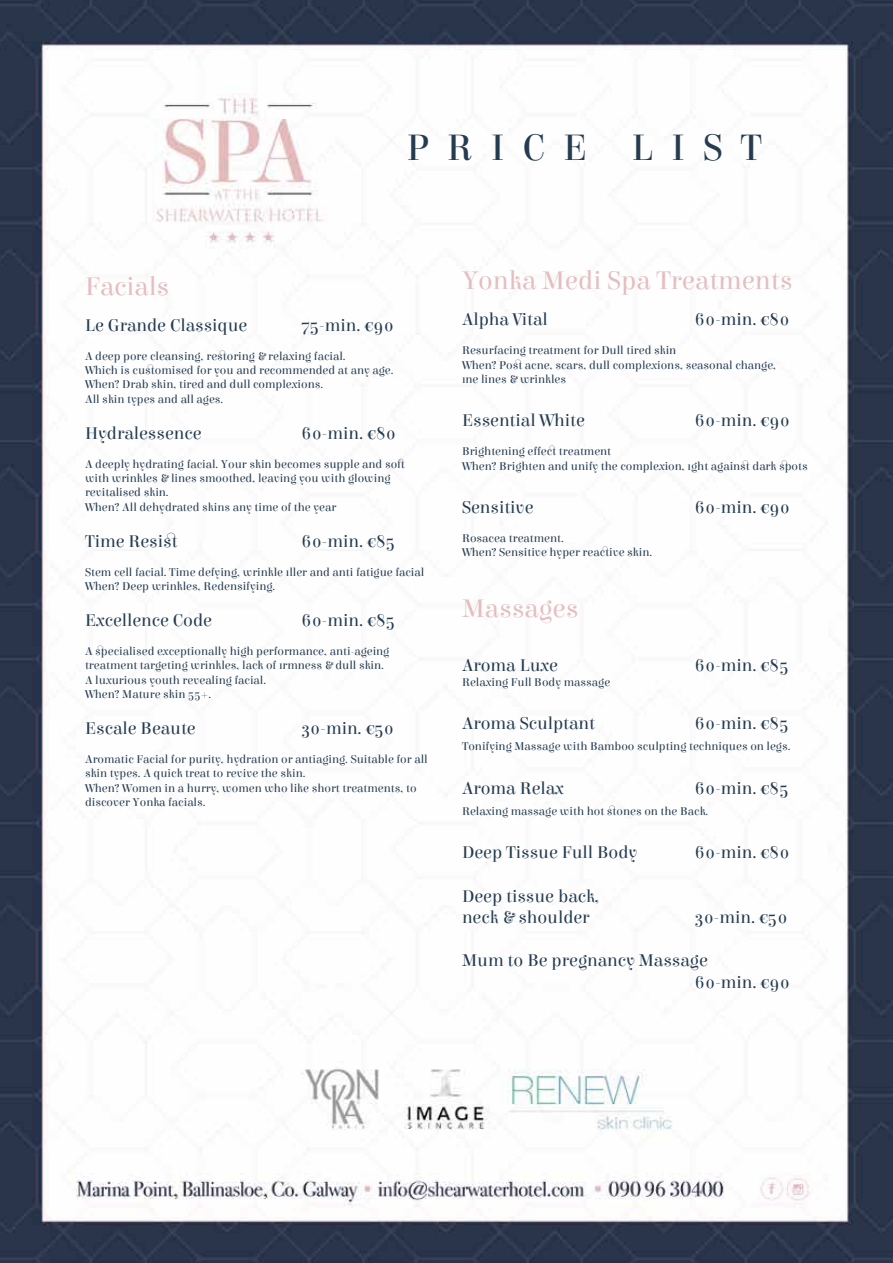
<style>
.page{position:relative;width:893px;height:1263px;background:#fff}
.page>*{position:absolute;margin:0;border:0;box-sizing:border-box;transform-origin:0 0}
.t1{font:39px "Elsie";letter-spacing:.46em;color:#243b50}
.t2{font:27px "Elsie";color:#e4bec0}
.t3{font:18px/21.6px "Elsie";color:#243b50}
.t4{font:12px/14.4px "Elsie";color:#243b50}
</style>
<div class="page">
<img style="left:0;top:0;width:893px;height:1263px">
<h1 class="t1" style="left:406px;top:126px;width:357px">PRICE LIST</h1>
<h2 class="t2" style="left:85px;top:271px;width:86px">Facials</h2>
<h3 class="t3" style="left:85px;top:314px;width:164px">Le Grande Classique</h3>
<h3 class="t3" style="left:301px;top:314px;width:94px">75-min. €90</h3>
<p class="t4" style="left:85px;top:349px;width:310px">A deep pore cleansing, restoring &amp; relaxing facial.<br>Which is customised for you and recommended at any age.<br>When? Drab skin, tired and dull complexions.<br>All skin types and all ages.</p>
<h3 class="t3" style="left:85px;top:422px;width:118px">Hydralessence</h3>
<h3 class="t3" style="left:301px;top:422px;width:97px">60-min. €80</h3>
<p class="t4" style="left:85px;top:457px;width:321px">A deeply hydrating facial. Your skin becomes supple and soft with wrinkles &amp; lines smoothed, leaving you with glowing revitalised skin.<br>When? All dehydrated skins any time of the year</p>
<h3 class="t3" style="left:85px;top:530px;width:94px">Time Resist</h3>
<h3 class="t3" style="left:301px;top:530px;width:96px">60-min. €85</h3>
<p class="t4" style="left:85px;top:565px;width:341px">Stem cell facial. Time defying, wrinkle filler and anti fatigue facial<br>When? Deep wrinkles, Redensifying.</p>
<h3 class="t3" style="left:85px;top:609px;width:129px">Excellence Code</h3>
<h3 class="t3" style="left:301px;top:609px;width:96px">60-min. €85</h3>
<p class="t4" style="left:85px;top:644px;width:306px">A specialised exceptionally high performance, anti-ageing treatment targeting wrinkles, lack of firmness &amp; dull skin.<br>A luxurious youth revealing facial.<br>When? Mature skin 55+.</p>
<h3 class="t3" style="left:85px;top:717px;width:112px">Escale Beaute</h3>
<h3 class="t3" style="left:301px;top:717px;width:95px">30-min. €50</h3>
<p class="t4" style="left:85px;top:752px;width:344px">Aromatic Facial for purity, hydration or antiaging. Suitable for all skin types. A quick treat to revive the skin.<br>When? Women in a hurry, women who like short treatments, to discover Yonka facials.</p>
<h2 class="t2" style="left:462px;top:266px;width:332px">Yonka Medi Spa Treatments</h2>
<h3 class="t3" style="left:462px;top:309px;width:87px">Alpha Vital</h3>
<h3 class="t3" style="left:694px;top:309px;width:97px">60-min. €80</h3>
<p class="t4" style="left:462px;top:343px;width:316px">Resurfacing treatment for Dull tired skin<br>When? Post acne, scars, dull complexions, seasonal change, fine lines &amp; wrinkles</p>
<h3 class="t3" style="left:462px;top:410px;width:124px">Essential White</h3>
<h3 class="t3" style="left:694px;top:410px;width:97px">60-min. €90</h3>
<p class="t4" style="left:462px;top:444px;width:347px">Brightening effect treatment<br>When? Brighten and unify the complexion, fight against dark spots</p>
<h3 class="t3" style="left:462px;top:496px;width:73px">Sensitive</h3>
<h3 class="t3" style="left:694px;top:496px;width:97px">60-min. €90</h3>
<p class="t4" style="left:462px;top:530px;width:192px">Rosacea treatment.<br>When? Sensitive hyper reactive skin.</p>
<h2 class="t2" style="left:462px;top:594px;width:118px">Massages</h2>
<h3 class="t3" style="left:462px;top:655px;width:97px">Aroma Luxe</h3>
<h3 class="t3" style="left:694px;top:655px;width:96px">60-min. €85</h3>
<p class="t4" style="left:462px;top:674px;width:150px">Relaxing Full Body massage</p>
<h3 class="t3" style="left:462px;top:712px;width:135px">Aroma Sculptant</h3>
<h3 class="t3" style="left:694px;top:712px;width:96px">60-min. €85</h3>
<p class="t4" style="left:462px;top:739px;width:330px">Tonifying Massage with Bamboo sculpting techniques on legs.</p>
<h3 class="t3" style="left:462px;top:777px;width:103px">Aroma Relax</h3>
<h3 class="t3" style="left:694px;top:777px;width:96px">60-min. €85</h3>
<p class="t4" style="left:462px;top:804px;width:248px">Relaxing massage with hot stones on the Back.</p>
<h3 class="t3" style="left:462px;top:842px;width:177px">Deep Tissue Full Body</h3>
<h3 class="t3" style="left:694px;top:842px;width:97px">60-min. €80</h3>
<h3 class="t3" style="left:462px;top:885px;width:139px">Deep tissue back, neck &amp; shoulder</h3>
<h3 class="t3" style="left:694px;top:907px;width:95px">30-min. €50</h3>
<h3 class="t3" style="left:694px;top:950px;width:97px;text-indent:-233px">Mum to Be pregnancy Massage<br>60-min. €90</h3>
</div>
